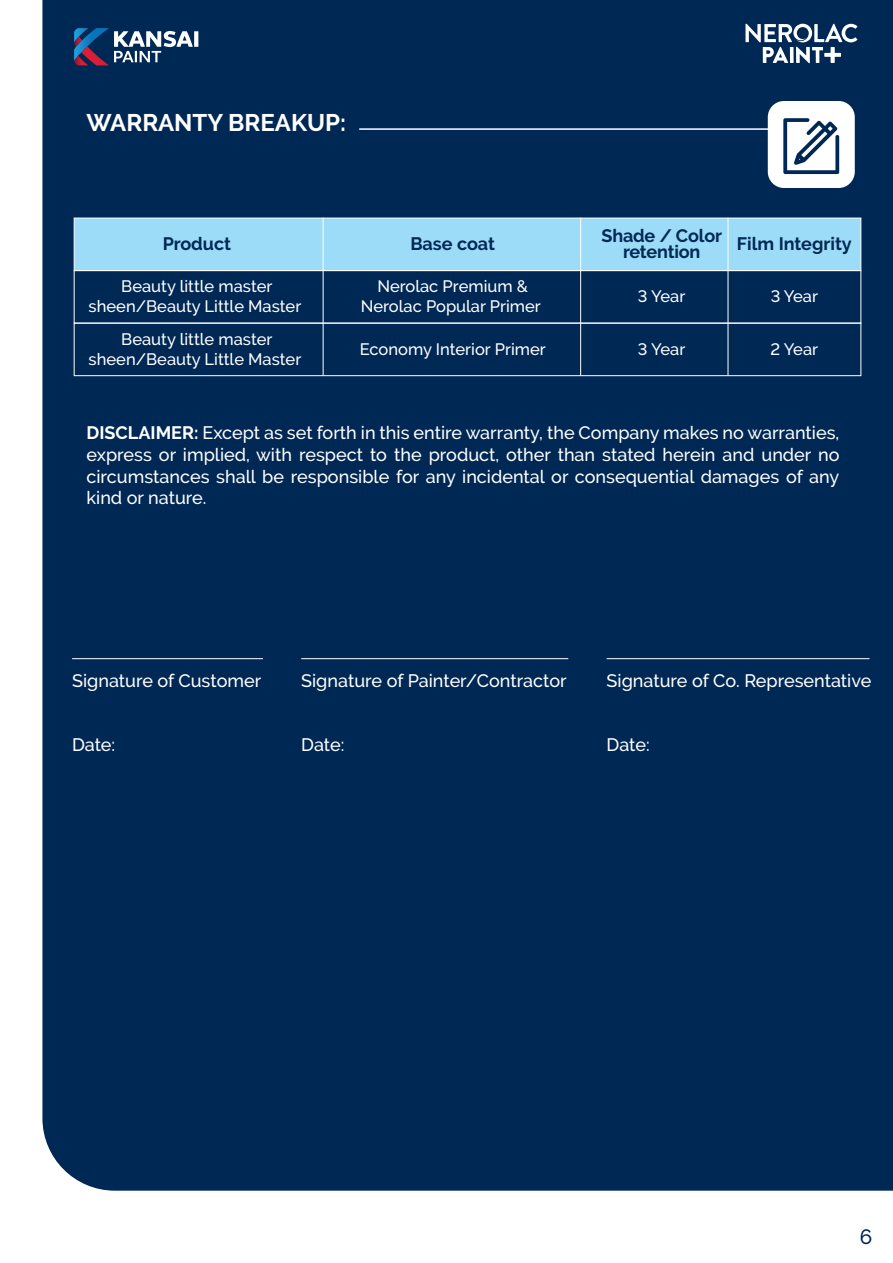
<style>
.page{position:relative;width:893px;height:1263px;background:#fff}
.page>*{position:absolute;margin:0;border:0;box-sizing:border-box;transform-origin:0 0}
.t1{font:700 24px "Raleway";color:#fff}
.t2{font:500 20.7px "Raleway";color:#002855}
.t3{font:500 18px/21.6px "Raleway";color:#fff;text-align:justify}
.t4{font:700 18px/16.5px "Raleway";letter-spacing:-.005em;color:#002855;text-align:center}
.t5{font:500 16.5px/19.8px "Raleway";color:#fff;text-align:center}
.s1{font-weight:700}
</style>
<div class="page">
<div style="left:42px;top:0;width:851px;height:1191px;background:#002855"></div>
<div style="left:768px;top:101px;width:87px;height:87px;background:#fff;border-radius:16px"></div>
<hr style="left:359px;top:128px;width:424px;height:2px;background:#fff">
<svg style="left:783px;top:118px;width:56px;height:56px"></svg>
<svg style="left:745px;top:24px;width:112px;height:39px"></svg>
<svg style="left:74px;top:28px;width:124px;height:37px"></svg>
<hr style="left:72px;top:658px;width:191px;height:1px;background:#fff">
<hr style="left:301px;top:658px;width:267px;height:1px;background:#fff">
<hr style="left:607px;top:658px;width:262px;height:1px;background:#fff">
<div style="left:74px;top:218px;width:787px;height:53px;background:#9cdcf8;border:1px solid #fff"></div>
<div style="left:74px;top:270px;width:787px;height:53px;border:1px solid #fff"></div>
<div style="left:74px;top:323px;width:787px;height:53px;border:1px solid #fff"></div>
<hr style="left:580px;top:218px;width:1px;height:158px;background:#fff">
<hr style="left:323px;top:218px;width:1px;height:158px;background:#fff">
<hr style="left:728px;top:218px;width:1px;height:158px;background:#fff">
<h1 class="t1" style="left:86px;top:109px;width:261px">WARRANTY BREAKUP:</h1>
<p class="t4" style="left:163px;top:235px;width:70px">Product</p>
<p class="t4" style="left:410px;top:235px;width:86px">Base coat</p>
<p class="t4" style="left:601px;top:227px;width:122px">Shade / Color retention</p>
<p class="t5" style="left:89px;top:276px;width:214px">Beauty little master sheen/Beauty Little Master</p>
<p class="t5" style="left:361px;top:276px;width:182px">Nerolac Premium &amp;<br>Nerolac Popular Primer</p>
<p class="t5" style="left:360px;top:339px;width:188px">Economy Interior Primer</p>
<p class="t5" style="left:638px;top:286px;width:49px">3 Year</p>
<p class="t5" style="left:89px;top:329px;width:214px">Beauty little master sheen/Beauty Little Master</p>
<p class="t5" style="left:638px;top:339px;width:49px">3 Year</p>
<p class="t4" style="left:737px;top:235px;width:116px">Film Integrity</p>
<p class="t5" style="left:771px;top:286px;width:49px">3 Year</p>
<p class="t5" style="left:771px;top:339px;width:49px">2 Year</p>
<p class="t3" style="left:86px;top:422px;width:754px"><span class="s1">DISCLAIMER:</span> Except as set forth in this entire warranty, the Company makes no warranties, express or implied, with respect to the product, other than stated herein and under no circumstances shall be responsible for any incidental or consequential damages of any kind or nature.</p>
<p class="t3" style="left:72px;top:669px;width:191px">Signature of Customer</p>
<p class="t3" style="left:72px;top:734px;width:45px">Date:</p>
<p class="t3" style="left:301px;top:669px;width:267px">Signature of Painter/Contractor</p>
<p class="t3" style="left:301px;top:734px;width:45px">Date:</p>
<p class="t3" style="left:607px;top:669px;width:266px">Signature of Co. Representative</p>
<p class="t3" style="left:607px;top:734px;width:45px">Date:</p>
<p class="t2" style="left:860px;top:1225px;width:14px">6</p>
</div>
